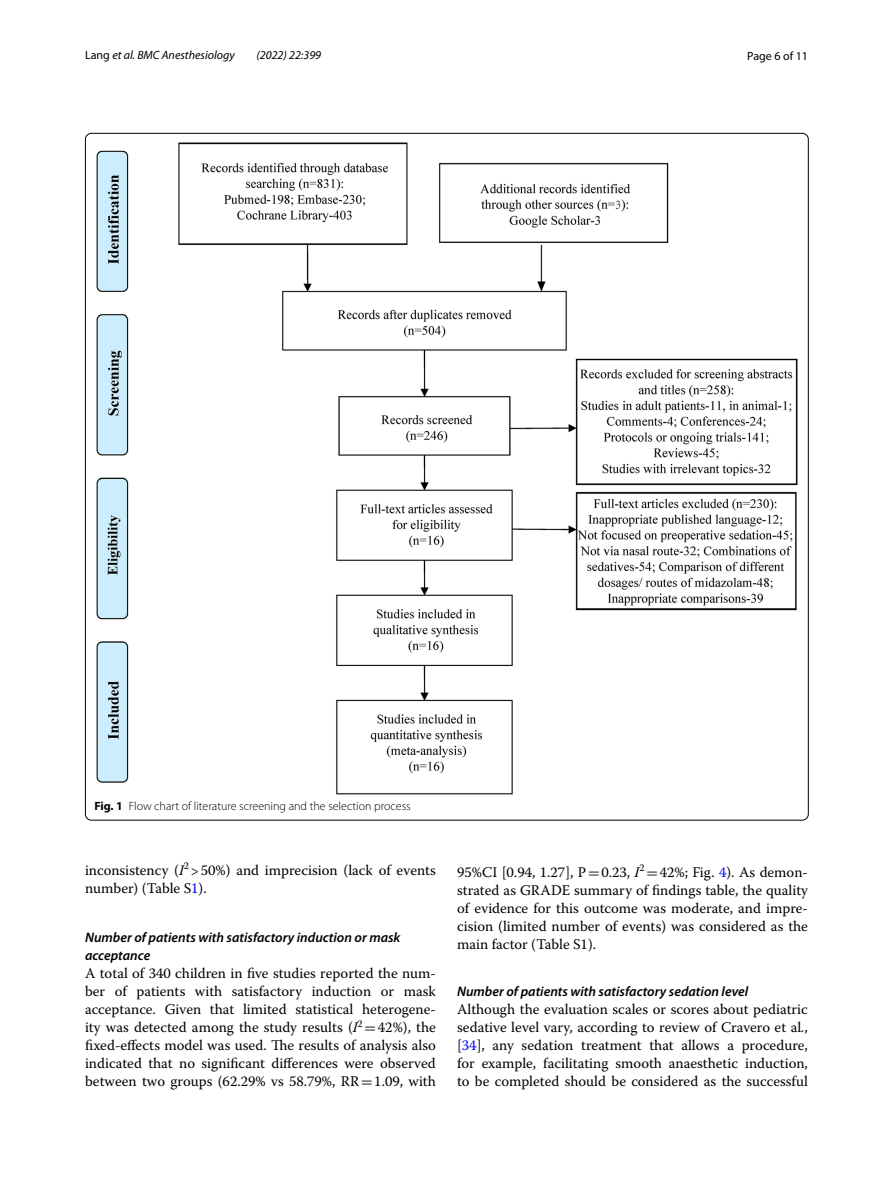
<style>
.page{position:relative;width:893px;height:1187px;background:#fff}
.page>*{position:absolute;margin:0;border:0;box-sizing:border-box;transform-origin:0 0}
.t1{font:14.7px/18px "Warnock Pro";color:#000;text-align:justify}
.t2{font:italic 600 13.8px/18px "Myriad Pro";color:#000}
.t3{font:300 12px "Myriad Pro";color:#000}
.t4{font:italic 12px "Myriad Pro";color:#000}
.t5{font:12px "Myriad Pro";color:#000}
.s1{font-style:normal}
.s2{font-weight:700}
.s3{font-style:italic}
.s4{color:#00f}
.s5{font-family:"MTSY"}
</style>
<div class="page">
<img style="left:97px;top:142px;width:700px;height:652px">
<p class="t4" style="left:85px;top:48px;width:151px"><span class="s1">Lang</span> et al. BMC Anesthesiology</p>
<p class="t4" style="left:256px;top:48px;width:66px">(2022) 22:399</p>
<p class="t5" style="left:747px;top:48px;width:62px">Page 6 of 11</p>
<p class="t3" style="left:94px;top:799px;width:318px"><span class="s2">Fig. 1</span> Flow chart of literature screening and the selection process</p>
<p class="t1" style="left:85px;top:860px;width:352px">inconsistency (<span class="s3">I</span><sup>2</sup> &gt;50%) and imprecision (lack of events number) (Table S<span class="s4">1</span>).</p>
<p class="t2" style="left:85px;top:928px;width:317px">Number of patients with satisfactory induction or mask acceptance</p>
<p class="t1" style="left:85px;top:964px;width:352px">A total of 340 children in five studies reported the num&shy;ber of patients with satisfactory induction or mask acceptance. Given that limited statistical heterogene&shy;ity was detected among the study results (<span class="s3">I</span><sup>2</sup> <span class="s5">=</span>42%), the fixed-effects model was used. The results of analysis also indicated that no significant differences were observed between two groups (62.29% vs 58.79%, RR<span class="s5">=</span>1.09, with</p>
<p class="t1" style="left:457px;top:862px;width:352px">95%CI [0.94, 1.27], P<span class="s5">=</span>0.23, <span class="s3">I</span><sup>2</sup> <span class="s5">=</span>42%; Fig. <span class="s4">4</span>). As demon&shy;strated as GRADE summary of findings table, the quality of evidence for this outcome was moderate, and impre&shy;cision (limited number of events) was considered as the main factor (Table S1).</p>
<p class="t2" style="left:457px;top:982px;width:293px">Number of patients with satisfactory sedation level</p>
<p class="t1" style="left:457px;top:1000px;width:352px">Although the evaluation scales or scores about pediatric sedative level vary, according to review of Cravero et al<span class="s3">.</span>, [<span class="s4">34</span>], any sedation treatment that allows a procedure, for example, facilitating smooth anaesthetic induction, to be completed should be considered as the successful</p>
</div>
